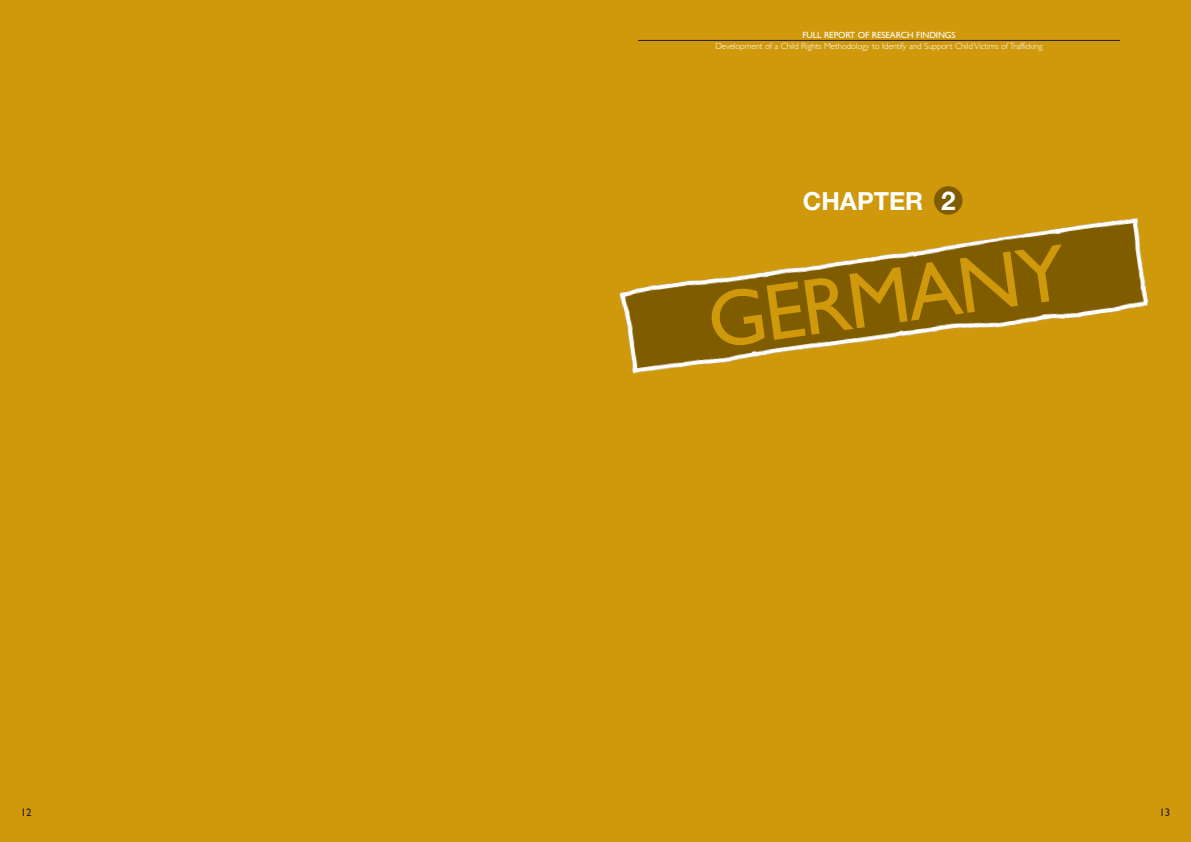
<style>
.page{position:relative;width:1191px;height:842px;background:#fff}
.page>*{position:absolute;margin:0;border:0;box-sizing:border-box;transform-origin:0 0}
.t1{font:80.3px "Gill Sans";color:#d0990c}
.t2{font:700 25px "Helvetica Neue";color:#fff}
.t3{font:11px "Gill Sans";color:#231f20}
.t4{font:300 9px "Gill Sans";letter-spacing:-.015em;color:#fff}
.t5{font:9px "Gill Sans";letter-spacing:-.015em;color:#fff}
.s1{font-size:26px}
</style>
<div class="page">
<div style="left:0;top:1px;width:1190px;height:841px;background:#d0990c"></div>
<img style="left:619px;top:188px;width:530px;height:186px">
<div style="left:934px;top:186px;width:28px;height:29px;background:#7f5c00;border-radius:50%"></div>
<hr style="left:638px;top:40px;width:482px;height:1px;background:#231f20">
<p class="t5" style="left:802px;top:32px;width:155px">FULL REPORT OF RESEARCH FINDINGS</p>
<p class="t4" style="left:715px;top:43px;width:329px">Development of a Child Rights Methodology to Identify and Support Child Victims of Trafficking</p>
<h2 class="t2" style="left:803px;top:192px;width:154px">CHAPTER <span class="s1">2</span></h2>
<h1 class="t1" style="left:704px;top:294px;width:363px;rotate:-8deg">GERMANY</h1>
<p class="t3" style="left:21px;top:809px;width:12px">12</p>
<p class="t3" style="left:1159px;top:809px;width:12px">13</p>
</div>
